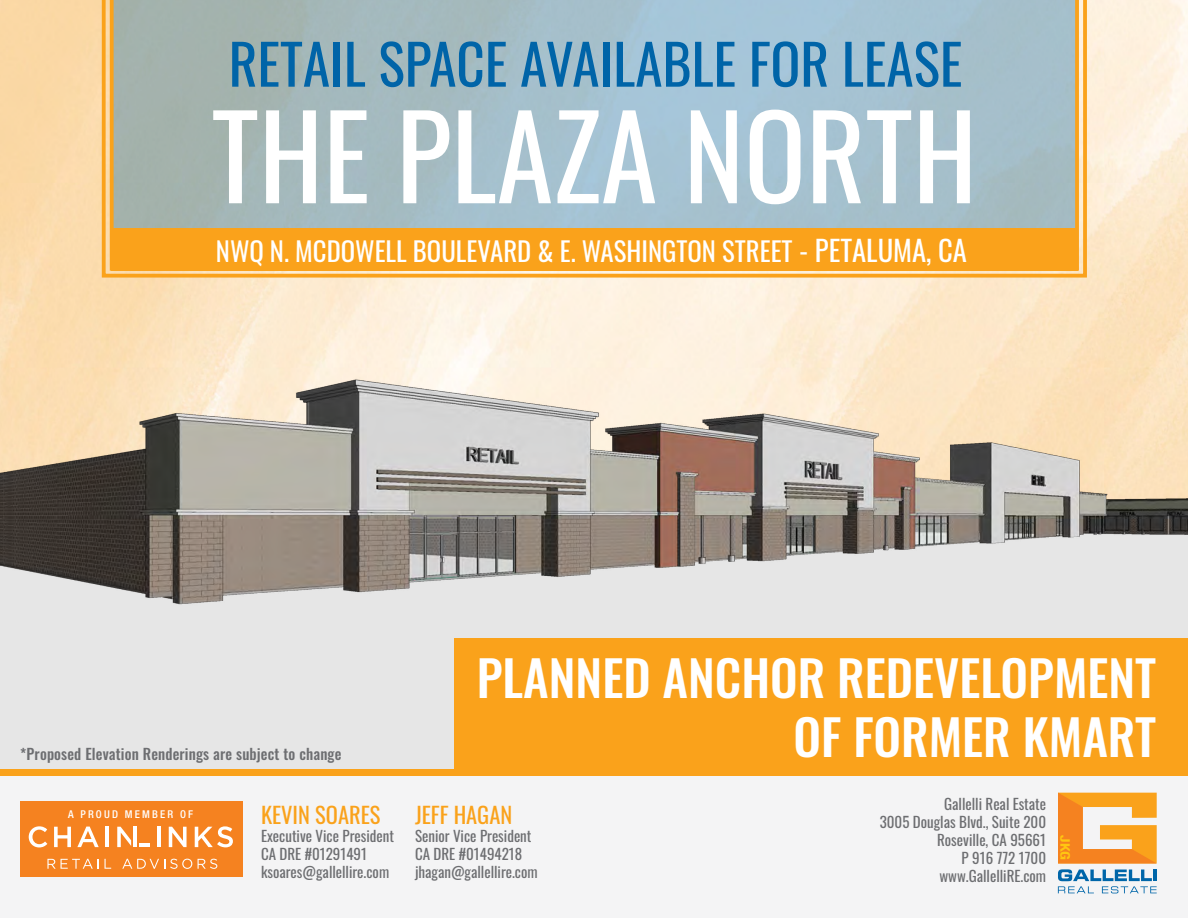
<style>
.page{position:relative;width:1188px;height:918px;background:#fff}
.page>*{position:absolute;margin:0;border:0;box-sizing:border-box;transform-origin:0 0}
.t1{font:114.6px "Oswald";color:#fff}
.t2{font:55.5px "Oswald";color:#0064a8}
.t3{font:500 49.05px/58.8px "Oswald";color:#fff;text-align:right}
.t4{font:26.7px "Oswald";color:#fff}
.t5{font:22.5px "Oswald";color:#faa21b}
.t6{font:15px/18px "Oswald";color:#6d6e71}
.t7{font:500 15px "Oswald";letter-spacing:.01em;color:#6d6e71}
.t8{font:700 condensed 13.2px "Helvetica Neue LT Std";color:#ffc711;scale:1.21 1}
.t9{font:500 condensed 10.8px "Helvetica Neue LT Std";letter-spacing:.2em;color:#fff}
.s1{font-size:28.65px}
</style>
<div class="page">
<div style="left:0;top:507px;width:1188px;height:262px;background:#e6e6e6"></div>
<div style="left:454px;top:638px;width:734px;height:138px;background:#faa21b"></div>
<div style="left:0;top:774px;width:1188px;height:144px;background:#f4f4f5"></div>
<svg style="left:1058px;top:869px;width:99px;height:24px"></svg>
<hr style="left:1153px;top:870px;width:4px;height:11px;background:#0066a9">
<svg style="left:1058px;top:793px;width:99px;height:70px"></svg>
<svg style="left:100px;top:0;width:989px;height:279px;background:#b6b9a7"></svg>
<div style="left:20px;top:801px;width:223px;height:75px;background:#f58220"></div>
<svg style="left:47px;top:859px;width:52px;height:10px"></svg>
<svg style="left:105px;top:859px;width:6px;height:10px"></svg>
<svg style="left:122px;top:859px;width:70px;height:10px"></svg>
<svg style="left:198px;top:859px;width:19px;height:10px"></svg>
<svg style="left:29px;top:826px;width:18px;height:21px"></svg>
<svg style="left:54px;top:827px;width:17px;height:20px"></svg>
<svg style="left:77px;top:827px;width:22px;height:20px"></svg>
<hr style="left:105px;top:827px;width:4px;height:20px;background:#fff">
<hr style="left:157px;top:827px;width:3px;height:20px;background:#fff">
<svg style="left:169px;top:827px;width:18px;height:20px"></svg>
<svg style="left:195px;top:826px;width:38px;height:21px"></svg>
<hr style="left:133px;top:827px;width:4px;height:20px;background:#fff">
<svg style="left:139px;top:844px;width:11px;height:3px"></svg>
<svg style="left:117px;top:827px;width:14px;height:20px"></svg>
<div style="left:0;top:769px;width:1188px;height:7px;background:#faa21b"></div>
<img style="left:0;top:335px;width:1188px;height:270px">
<h2 class="t2" style="left:229px;top:15px;width:735px">RETAIL SPACE AVAILABLE FOR LEASE</h2>
<h1 class="t1" style="left:212px;top:55px;width:767px">THE PLAZA NORTH</h1>
<h3 class="t4" style="left:216px;top:227px;width:753px">NWQ N. MCDOWELL BOULEVARD &amp; E. WASHINGTON STREET <span class="s1">- PETALUMA, CA</span></h3>
<p class="t7" style="left:20px;top:746px;width:323px">*Proposed Elevation Renderings are subject to change</p>
<p class="t9" style="left:68px;top:808px;width:127px">A PROUD MEMBER OF</p>
<h3 class="t5" style="left:261px;top:795px;width:121px">KEVIN SOARES</h3>
<p class="t6" style="left:261px;top:825px;width:135px">Executive Vice President<br>CA DRE #01291491 ksoares@gallellire.com</p>
<h3 class="t3" style="left:477px;top:652px;width:681px">PLANNED ANCHOR REDEVELOPMENT<br>OF FORMER KMART</h3>
<h3 class="t5" style="left:415px;top:795px;width:99px">JEFF HAGAN</h3>
<p class="t6" style="left:415px;top:825px;width:124px">Senior Vice President<br>CA DRE #01494218 jhagan@gallellire.com</p>
<p class="t6" style="left:880px;top:793px;width:168px;text-align:right">Gallelli Real Estate<br>3005 Douglas Blvd., Suite 200<br>Roseville, CA 95661<br>P 916 772 1700 www.GallelliRE.com</p>
<p class="t8" style="left:1073px;top:835px;width:22px;rotate:90deg">JKG</p>
</div>
